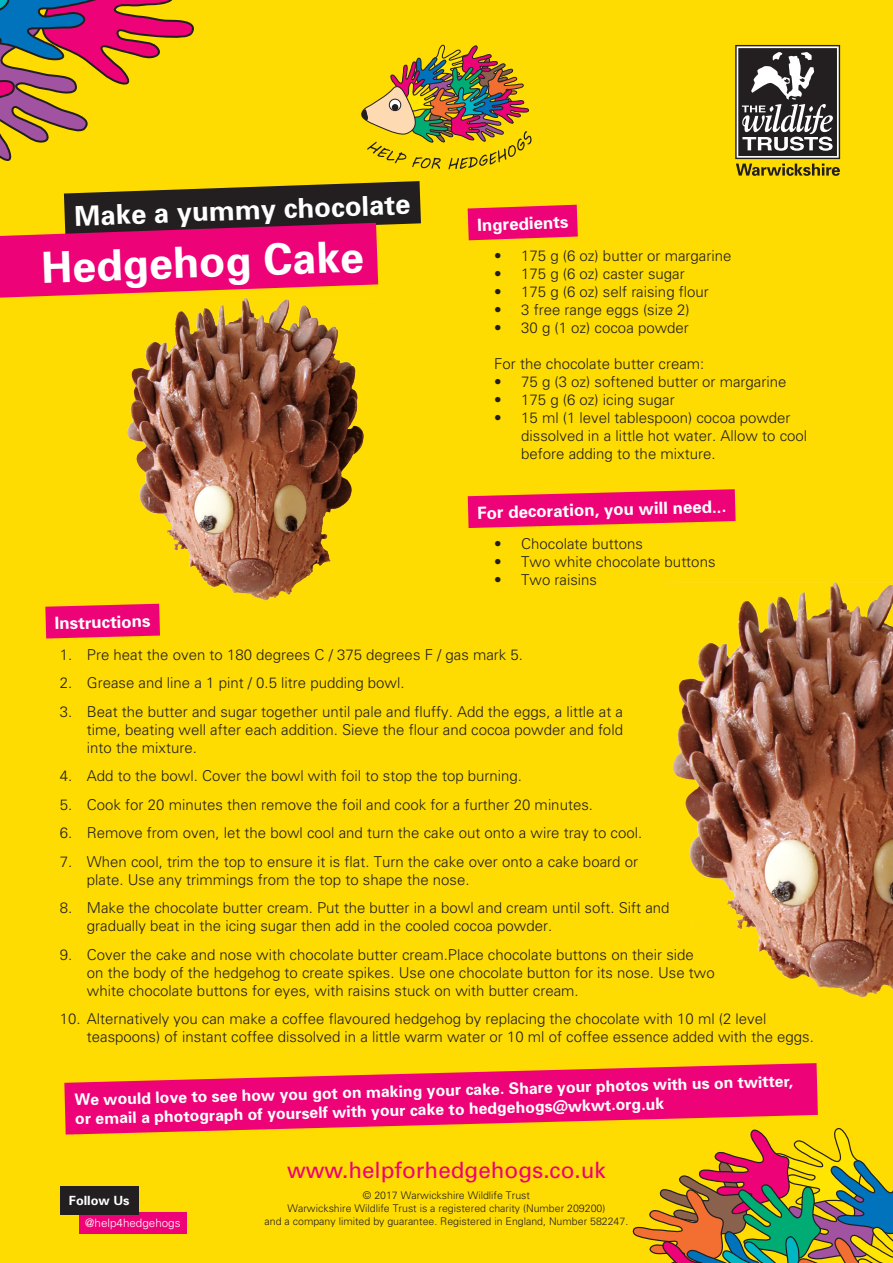
<style>
.page{position:relative;width:893px;height:1263px;background:#ffdc01}
.page>*{position:absolute;margin:0;border:0;box-sizing:border-box;transform-origin:0 0}
.t1{font:700 43.05px "Univers";color:#fff}
.t2{font:700 27.45px "Univers";color:#fff}
.t3{font:22.5px "Univers";color:#ed0277}
.t4{font:700 16.95px "Univers";color:#fff}
.t5{font:700 15.9px/20px "Univers";color:#fff}
.t6{font:300 15px/18px "Univers";color:#231f20}
.t7{font:700 12.75px "Univers";color:#fff}
.t8{font:300 11.7px "Univers";color:#fff}
.t9{font:300 10.5px "Univers";color:#231f20}
</style>
<div class="page">
<svg style="left:64px;top:1063px;width:754px;height:71px;fill:#ed0277"></svg>
<svg style="left:0;top:181px;width:421px;height:117px"></svg>
<svg style="left:468px;top:205px;width:110px;height:35px;background:#ee176b"></svg>
<svg style="left:468px;top:489px;width:268px;height:39px"></svg>
<svg style="left:45px;top:605px;width:115px;height:33px;background:#ee116e"></svg>
<div style="left:79px;top:1212px;width:108px;height:21px;background:#ed0277"></div>
<div style="left:60px;top:1186px;width:79px;height:28px;background:#231f20"></div>
<svg style="left:735px;top:45px;width:105px;height:131px;background:#706a56"></svg>
<svg style="left:361px;top:45px;width:170px;height:124px"></svg>
<svg style="left:0;top:0;width:194px;height:161px"></svg>
<svg style="left:616px;top:1123px;width:277px;height:140px"></svg>
<img style="left:104px;top:277px;width:278px;height:345px">
<img style="left:666px;top:582px;width:227px;height:416px">
<p class="t2" style="left:74px;top:198px;width:338px;rotate:-2deg">Make a yummy chocolate</p>
<p class="t4" style="left:477px;top:214px;width:93px;rotate:-2deg">Ingredients</p>
<p class="t1" style="left:40px;top:240px;width:324px;rotate:-2deg">Hedgehog Cake</p>
<p class="t6" style="left:494px;top:246px;width:239px">• 175 g (6 oz) butter or margarine</p>
<p class="t6" style="left:494px;top:264px;width:192px">• 175 g (6 oz) caster sugar</p>
<p class="t6" style="left:494px;top:282px;width:216px">• 175 g (6 oz) self raising flour</p>
<p class="t6" style="left:494px;top:300px;width:197px">• 3 free range eggs (size 2)</p>
<p class="t6" style="left:494px;top:318px;width:196px">• 30 g (1 oz) cocoa powder</p>
<p class="t6" style="left:494px;top:354px;width:212px">For the chocolate butter cream:</p>
<p class="t6" style="left:494px;top:372px;width:294px">• 75 g (3 oz) softened butter or margarine</p>
<p class="t6" style="left:494px;top:390px;width:182px">• 175 g (6 oz) icing sugar</p>
<p class="t6" style="left:521px;top:408px;width:287px;text-indent:-27px">• 15 ml (1 level tablespoon) cocoa powder dissolved in a little hot water. Allow to cool before adding to the mixture.</p>
<p class="t4" style="left:477px;top:503px;width:251px;rotate:-2deg">For decoration, you will need...</p>
<p class="t4" style="left:54px;top:613px;width:97px;rotate:-2deg">Instructions</p>
<p class="t6" style="left:494px;top:534px;width:150px">• Chocolate buttons</p>
<p class="t6" style="left:494px;top:552px;width:223px">• Two white chocolate buttons</p>
<p class="t6" style="left:494px;top:570px;width:104px">• Two raisins</p>
<p class="t6" style="left:60px;top:645px;width:465px">1. Pre heat the oven to 180 degrees C / 375 degrees F / gas mark 5.</p>
<p class="t6" style="left:60px;top:673px;width:346px">2. Grease and line a 1 pint / 0.5 litre pudding bowl.</p>
<p class="t6" style="left:87px;top:702px;width:537px;text-align:justify;text-indent:-27px">3. Beat the butter and sugar together until pale and fluffy. Add the eggs, a little at a time, beating well after each addition. Sieve the flour and cocoa powder and fold into the mixture.</p>
<p class="t6" style="left:60px;top:766px;width:464px">4. Add to the bowl. Cover the bowl with foil to stop the top burning.</p>
<p class="t6" style="left:60px;top:795px;width:535px">5. Cook for 20 minutes then remove the foil and cook for a further 20 minutes.</p>
<p class="t6" style="left:60px;top:823px;width:584px">6. Remove from oven, let the bowl cool and turn the cake out onto a wire tray to cool.</p>
<p class="t6" style="left:87px;top:852px;width:553px;text-indent:-27px">7. When cool, trim the top to ensure it is flat. Turn the cake over onto a cake board or plate. Use any trimmings from the top to shape the nose.</p>
<p class="t6" style="left:87px;top:898px;width:584px;text-indent:-27px">8. Make the chocolate butter cream. Put the butter in a bowl and cream until soft. Sift and gradually beat in the icing sugar then add in the cooled cocoa powder.</p>
<p class="t6" style="left:87px;top:945px;width:629px;text-indent:-27px">9. Cover the cake and nose with chocolate butter cream.Place chocolate buttons on their side<br>on the body of the hedgehog to create spikes. Use one chocolate button for its nose. Use two white chocolate buttons for eyes, with raisins stuck on with butter cream.</p>
<p class="t6" style="left:87px;top:1009px;width:728px;text-indent:-27px">10. Alternatively you can make a coffee flavoured hedgehog by replacing the chocolate with 10 ml (2 level teaspoons) of instant coffee dissolved in a little warm water or 10 ml of coffee essence added with the eggs.</p>
<p class="t5" style="left:74px;top:1086px;width:720px;rotate:-1deg">We would love to see how you got on making your cake. Share your photos with us on twitter, or email a photograph of yourself with your cake to hedgehogs@wkwt.org.uk</p>
<p class="t3" style="left:287px;top:1156px;width:320px">www.helpforhedgehogs.co.uk</p>
<p class="t7" style="left:69px;top:1193px;width:62px">Follow Us</p>
<p class="t9" style="left:363px;top:1189px;width:169px">© 2017 Warwickshire Wildlife Trust</p>
<p class="t9" style="left:288px;top:1202px;width:319px">Warwickshire Wildlife Trust is a registered charity (Number 209200)</p>
<p class="t8" style="left:85px;top:1216px;width:97px">@help4hedgehogs</p>
<p class="t9" style="left:265px;top:1215px;width:365px">and a company limited by guarantee. Registered in England, Number 582247.</p>
</div>
